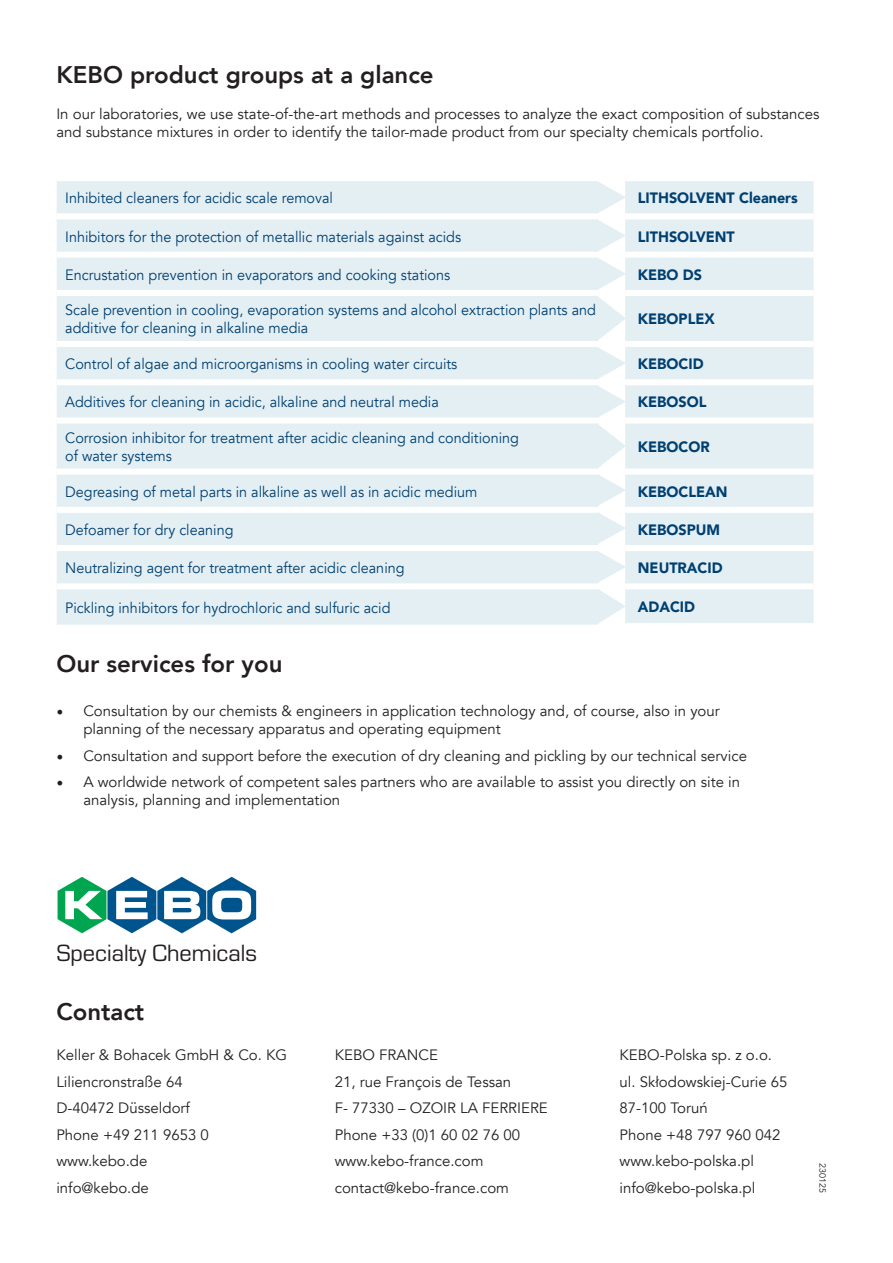
<style>
.page{position:relative;width:893px;height:1263px;background:#fff}
.page>*{position:absolute;margin:0;border:0;box-sizing:border-box;transform-origin:0 0}
.t1{font:24.45px "Eurostile";color:#231f20}
.t2{font:800 24px "Avenir";color:#231f20}
.t3{font:15px/26.5px "Avenir";color:#231f20}
.t4{font:15px/18px "Avenir";color:#004071;scale:.96 1}
.t5{font:900 15px "Avenir";color:#004071;scale:.96 1}
.t6{font:9px "Avenir";color:#231f20}
.s1{font-family:"Minion Pro";font-size:18px}
</style>
<div class="page">
<svg style="left:58px;top:877px;width:198px;height:56px"></svg>
<div style="left:57px;top:181px;width:757px;height:444px;background:#e4eff4"></div>
<hr style="left:625px;top:623px;width:189px;height:3px;background:#fff">
<div style="left:57px;top:252px;width:543px;height:6px;background:#fff"></div>
<div style="left:625px;top:252px;width:189px;height:6px;background:#fff"></div>
<div style="left:57px;top:290px;width:543px;height:6px;background:#fff"></div>
<div style="left:625px;top:290px;width:189px;height:6px;background:#fff"></div>
<div style="left:57px;top:341px;width:543px;height:6px;background:#fff"></div>
<div style="left:625px;top:341px;width:189px;height:6px;background:#fff"></div>
<div style="left:57px;top:379px;width:543px;height:6px;background:#fff"></div>
<div style="left:625px;top:379px;width:189px;height:6px;background:#fff"></div>
<div style="left:57px;top:417px;width:543px;height:6px;background:#fff"></div>
<div style="left:625px;top:417px;width:189px;height:6px;background:#fff"></div>
<div style="left:57px;top:469px;width:543px;height:6px;background:#fff"></div>
<div style="left:625px;top:469px;width:189px;height:6px;background:#fff"></div>
<div style="left:57px;top:507px;width:543px;height:6px;background:#fff"></div>
<div style="left:625px;top:507px;width:189px;height:6px;background:#fff"></div>
<div style="left:57px;top:545px;width:543px;height:6px;background:#fff"></div>
<div style="left:625px;top:545px;width:189px;height:6px;background:#fff"></div>
<div style="left:57px;top:213px;width:541px;height:6px;background:#fff"></div>
<div style="left:625px;top:213px;width:189px;height:6px;background:#fff"></div>
<div style="left:57px;top:583px;width:543px;height:6px;background:#fff"></div>
<div style="left:625px;top:583px;width:189px;height:6px;background:#fff"></div>
<svg style="left:597px;top:181px;width:29px;height:444px"></svg>
<h2 class="t2" style="left:56px;top:56px;width:379px">KEBO product groups at a glance</h2>
<p class="t3" style="left:56px;top:105px;width:765px;line-height:18px">In our laboratories, we use state-of-the-art methods and processes to analyze the exact composition of substances and substance mixtures in order to identify the tailor-made product from our specialty chemicals portfolio.</p>
<p class="t4" style="left:65px;top:189px;width:280px">Inhibited cleaners for acidic scale removal</p>
<p class="t5" style="left:638px;top:185px;width:168px">LITHSOLVENT Cleaners</p>
<p class="t4" style="left:65px;top:228px;width:414px">Inhibitors for the protection of metallic materials against acids</p>
<p class="t5" style="left:638px;top:223px;width:103px">LITHSOLVENT</p>
<p class="t4" style="left:65px;top:266px;width:403px">Encrustation prevention in evaporators and cooking stations</p>
<p class="t5" style="left:638px;top:262px;width:68px">KEBO DS</p>
<p class="t4" style="left:65px;top:302px;width:554px">Scale prevention in cooling, evaporation systems and alcohol extraction plants and additive for cleaning in alkaline media</p>
<p class="t5" style="left:638px;top:306px;width:82px">KEBOPLEX</p>
<p class="t4" style="left:65px;top:355px;width:410px">Control of algae and microorganisms in cooling water circuits</p>
<p class="t5" style="left:638px;top:351px;width:70px">KEBOCID</p>
<p class="t4" style="left:65px;top:393px;width:391px">Additives for cleaning in acidic, alkaline and neutral media</p>
<p class="t5" style="left:638px;top:389px;width:73px">KEBOSOL</p>
<p class="t4" style="left:65px;top:429px;width:474px">Corrosion inhibitor for treatment after acidic cleaning and conditioning of water systems</p>
<p class="t5" style="left:638px;top:434px;width:76px">KEBOCOR</p>
<p class="t4" style="left:65px;top:483px;width:431px">Degreasing of metal parts in alkaline as well as in acidic medium</p>
<p class="t5" style="left:638px;top:479px;width:95px">KEBOCLEAN</p>
<p class="t4" style="left:65px;top:521px;width:177px">Defoamer for dry cleaning</p>
<p class="t5" style="left:638px;top:517px;width:87px">KEBOSPUM</p>
<p class="t4" style="left:65px;top:559px;width:355px">Neutralizing agent for treatment after acidic cleaning</p>
<p class="t5" style="left:638px;top:555px;width:90px">NEUTRACID</p>
<p class="t4" style="left:65px;top:599px;width:340px">Pickling inhibitors for hydrochloric and sulfuric acid</p>
<p class="t5" style="left:638px;top:594px;width:61px">ADACID</p>
<h2 class="t2" style="left:56px;top:645px;width:228px">Our services for you</h2>
<p class="t3" style="left:83px;top:702px;width:638px;line-height:18px;text-indent:-27px"><span class="s1">•</span> Consultation by our chemists &amp; engineers in application technology and, of course, also in your planning of the necessary apparatus and operating equipment</p>
<p class="t3" style="left:56px;top:742px;width:692px"><span class="s1">•</span> Consultation and support before the execution of dry cleaning and pickling by our technical service</p>
<p class="t3" style="left:83px;top:773px;width:658px;line-height:18px;text-indent:-27px"><span class="s1">•</span> A worldwide network of competent sales partners who are available to assist you directly on site in analysis, planning and implementation</p>
<h1 class="t1" style="left:57px;top:945px;width:202px">Specialty Chemicals</h1>
<h2 class="t2" style="left:56px;top:993px;width:89px">Contact</h2>
<p class="t3" style="left:56px;top:1042px;width:232px">Keller &amp; Bohacek GmbH &amp; Co. KG<br>Liliencronstraße 64<br>D-40472 Düsseldorf<br>Phone +49 211 9653 0 www.kebo.de<br>info@kebo.de</p>
<p class="t3" style="left:335px;top:1042px;width:215px">KEBO FRANCE<br>21, rue François de Tessan<br>F- 77330 – OZOIR LA FERRIERE<br>Phone +33 (0)1 60 02 76 00 www.kebo-france.com contact@kebo-france.com</p>
<p class="t3" style="left:619px;top:1042px;width:170px">KEBO-Polska sp. z o.o. ul. Skłodowskiej-Curie 65<br>87-100 Toruń<br>Phone +48 797 960 042 www.kebo-polska.pl info@kebo-polska.pl</p>
<p class="t6" style="left:828px;top:1162px;width:32px;rotate:90deg">230125</p>
</div>
